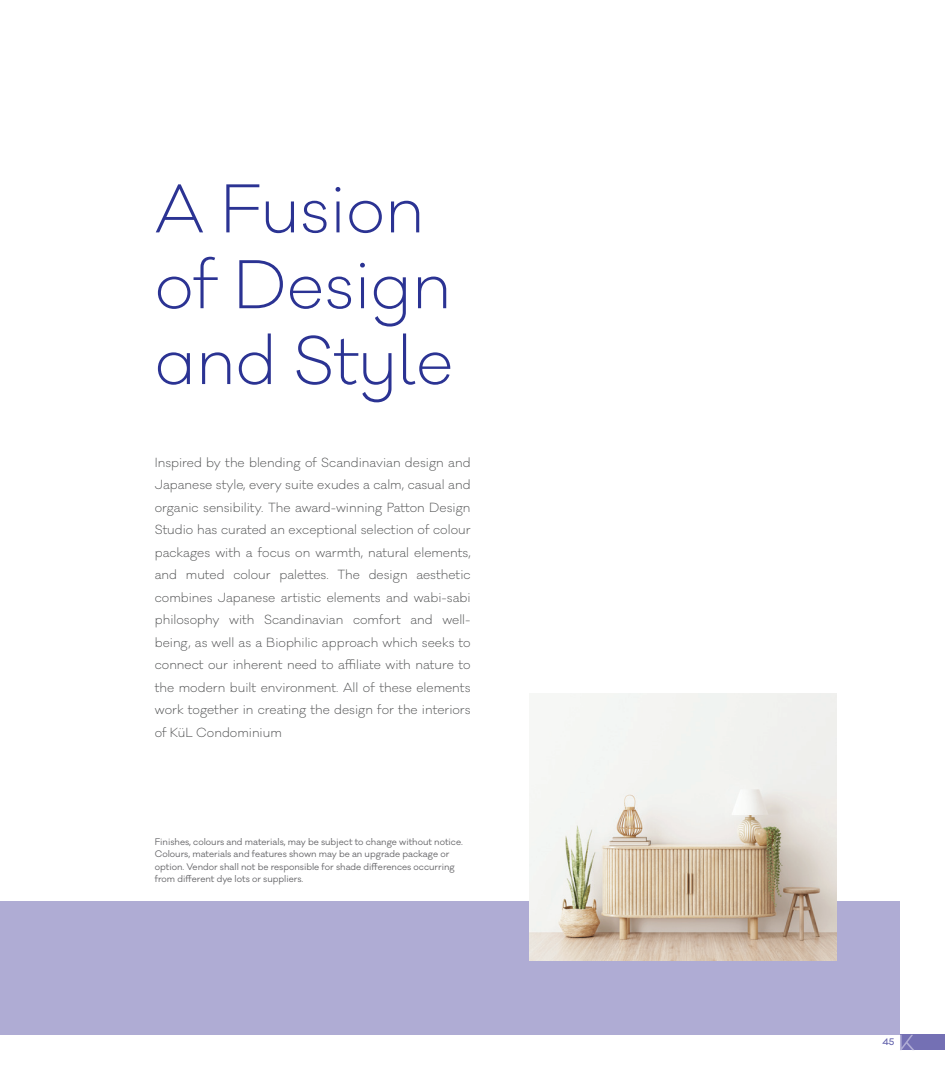
<style>
.page{position:relative;width:945px;height:1080px;background:#fff}
.page>*{position:absolute;margin:0;border:0;box-sizing:border-box;transform-origin:0 0}
.t1{font:300 63.25px/75.9px "Galano Classic Alt";color:#2b3393}
.t2{font:300 12.12px/22.5px "Galano Classic";color:#4b4c4d;text-align:justify}
.t3{font:8.75px/12.5px "Galano Classic";color:#636366}
.t4{font:500 8.75px "Galano Classic Alt";color:#6261ab}
</style>
<div class="page">
<div style="left:0;top:902px;width:900px;height:133px;background:#afacd4"></div>
<img style="left:529px;top:693px;width:308px;height:267px">
<div style="left:900px;top:1035px;width:45px;height:15px;background:#7470b4"></div>
<svg style="left:900px;top:1035px;width:14px;height:15px"></svg>
<p class="t1" style="left:155px;top:172px;width:300px">A Fusion of Design and Style</p>
<p class="t2" style="left:155px;top:451px;width:317px">Inspired by the blending of Scandinavian design and Japanese style, every suite exudes a calm, casual and organic sensibility. The award-winning Patton Design Studio has curated an exceptional selection of colour packages with a focus on warmth, natural elements, and muted colour palettes. The design aesthetic combines Japanese artistic elements and wabi-sabi philosophy with Scandinavian comfort and well&shy;being, as well as a Biophilic approach which seeks to connect our inherent need to affiliate with nature to the modern built environment. All of these elements work together in creating the design for the interiors of KüL Condominium</p>
<p class="t3" style="left:155px;top:836px;width:310px">Finishes, colours and materials, may be subject to change without notice.<br>Colours, materials and features shown may be an upgrade package or option. Vendor shall not be responsible for shade differences occurring from different dye lots or suppliers.</p>
<p class="t4" style="left:883px;top:1036px;width:13px">45</p>
</div>
